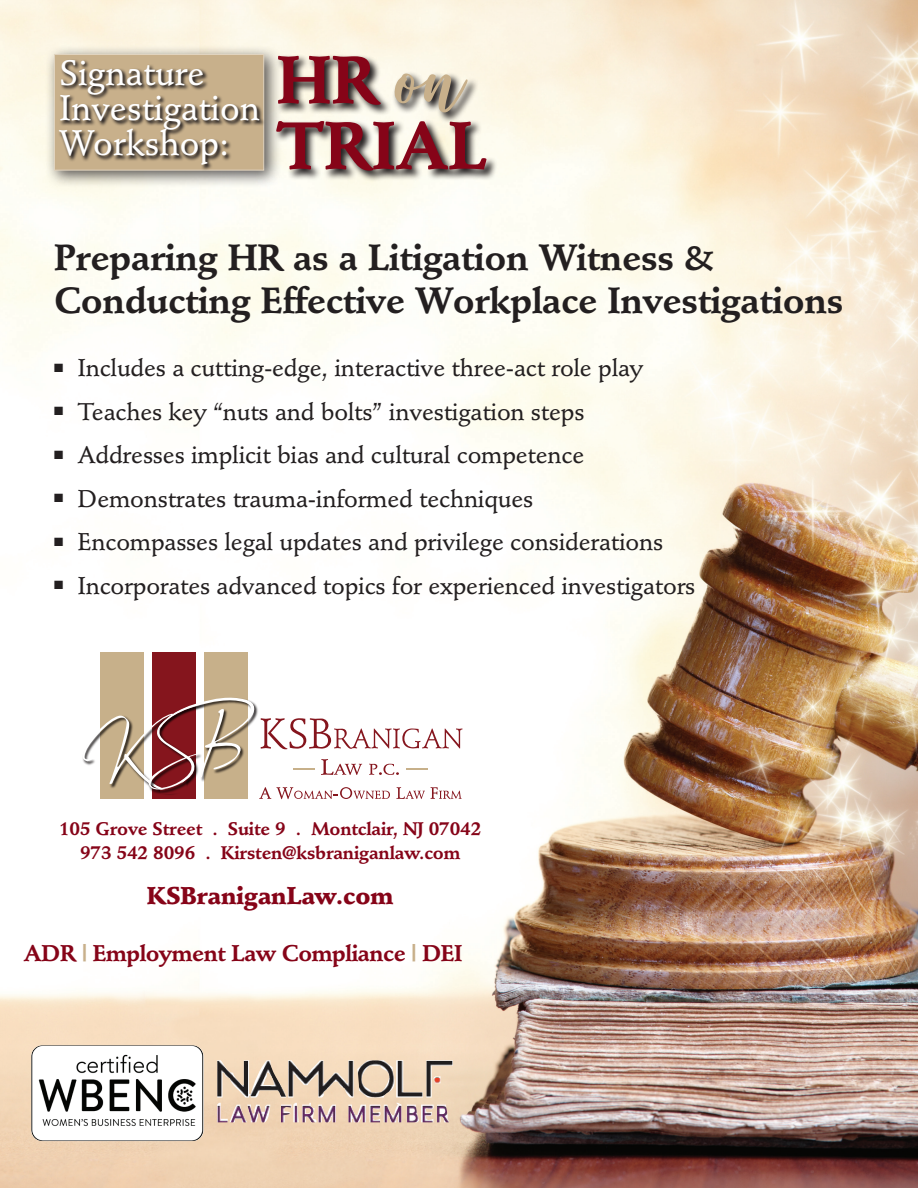
<style>
.page{position:relative;width:918px;height:1188px;background:#fff}
.page>*{position:absolute;margin:0;border:0;box-sizing:border-box;transform-origin:0 0}
.t1{font:700 36px/43.2px "Stempel Schneidler Std";letter-spacing:-.01em;color:#231f20}
.t2{font:500 35.1px/35.1px "Stempel Schneidler Std";color:#fff}
.t3{font:500 24px "Stempel Schneidler Std";letter-spacing:-.01em;color:#231f20}
.t4{font:900 24px "Stempel Schneidler Std";letter-spacing:-.005em;color:#860418}
.t5{font:700 22.5px "Stempel Schneidler Std";letter-spacing:-.02em;color:#860418}
.t6{font:700 18px/24px "Stempel Schneidler Std";letter-spacing:-.01em;color:#860418;text-align:center}
.s1{color:#c8b08b}
</style>
<div class="page">
<img style="left:0;top:0;width:918px;height:1188px">
<div style="left:45px;top:45px;width:237px;height:143px;background:#231f20;opacity:.75"></div>
<div style="left:54px;top:54px;width:210px;height:117px;background:#c8b08b;border:1px solid #e1d4c0"></div>
<svg style="left:58px;top:59px;width:208px;height:112px"></svg>
<svg style="left:274px;top:119px;width:223px;height:63px"></svg>
<svg style="left:276px;top:121px;width:210px;height:50px;background:#ac797a"></svg>
<svg style="left:392px;top:72px;width:87px;height:51px"></svg>
<svg style="left:394px;top:73px;width:74px;height:40px;background:#bbb19e"></svg>
<svg style="left:276px;top:54px;width:116px;height:62px;background:#e1ddd1"></svg>
<svg style="left:278px;top:56px;width:103px;height:49px;background:#9c5e62"></svg>
<img style="left:31px;top:1045px;width:172px;height:96px">
<img style="left:217px;top:1060px;width:236px;height:62px">
<div style="left:100px;top:652px;width:43px;height:147px;background:#c7b08a"></div>
<div style="left:153px;top:652px;width:43px;height:147px;background:#85151d"></div>
<div style="left:204px;top:652px;width:43px;height:147px;background:#c7b08a"></div>
<svg style="left:82px;top:695px;width:380px;height:104px"></svg>
<h2 class="t2" style="left:60px;top:56px;width:202px">Signature<br>Investigation<br>Workshop:</h2>
<h1 class="t1" style="left:54px;top:236px;width:791px">Preparing HR as a Litigation Witness &amp;<br>Conducting Effective Workplace Investigations</h1>
<p class="t3" style="left:54px;top:354px;width:591px">■ Includes a cutting-edge, interactive three-act role play</p>
<p class="t3" style="left:54px;top:397px;width:532px">■ Teaches key “nuts and bolts” investigation steps</p>
<p class="t3" style="left:54px;top:441px;width:532px">■ Addresses implicit bias and cultural competence</p>
<p class="t3" style="left:54px;top:484px;width:481px">■ Demonstrates trauma-informed techniques</p>
<p class="t3" style="left:54px;top:528px;width:611px">■ Encompasses legal updates and privilege considerations</p>
<p class="t3" style="left:54px;top:571px;width:643px">■ Incorporates advanced topics for experienced investigators</p>
<p class="t6" style="left:59px;top:817px;width:424px">105 Grove Street . Suite 9 . Montclair, NJ 07042<br>973 542 8096 . Kirsten@ksbraniganlaw.com</p>
<p class="t4" style="left:147px;top:881px;width:248px">KSBraniganLaw.com</p>
<p class="t5" style="left:24px;top:940px;width:440px">ADR <span class="s1">|</span> Employment Law Compliance <span class="s1">|</span> DEI</p>
</div>
